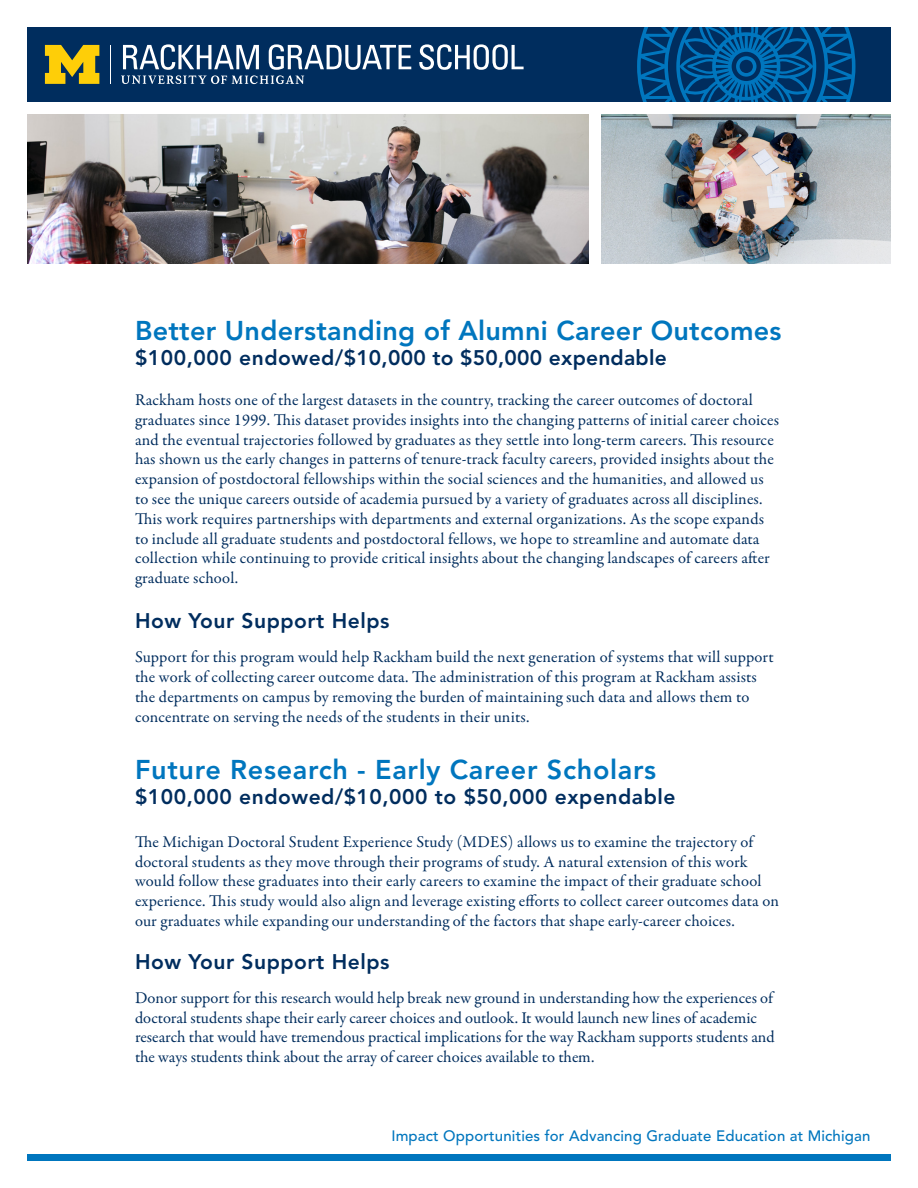
<style>
.page{position:relative;width:918px;height:1188px;background:#fff}
.page>*{position:absolute;margin:0;border:0;box-sizing:border-box;transform-origin:0 0}
.t1{font:800 27px "Avenir LT Std";letter-spacing:.01em;color:#0076be}
.t2{font:800 21px "Avenir LT Std";letter-spacing:.025em;color:#002d5e}
.t3{font:16.5px/19.8px "Garamond Premr Pro";letter-spacing:.005em;color:#002d5e}
.t4{font:500 15px "Avenir LT Std";letter-spacing:.01em;color:#0076be}
</style>
<div class="page">
<div style="left:27px;top:1155px;width:864px;height:6px;background:#0076be"></div>
<div style="left:27px;top:27px;width:864px;height:75px;background:#002d5e"></div>
<svg style="left:419px;top:44px;width:105px;height:26px"></svg>
<hr style="left:110px;top:45px;width:1px;height:39px;background:#fff">
<svg style="left:45px;top:45px;width:54px;height:39px"></svg>
<svg style="left:121px;top:44px;width:290px;height:40px"></svg>
<svg style="left:637px;top:27px;width:218px;height:75px"></svg>
<img style="left:27px;top:114px;width:562px;height:150px">
<img style="left:602px;top:114px;width:289px;height:150px">
<p class="t1" style="left:135px;top:315px;width:648px">Better Understanding of Alumni Career Outcomes</p>
<p class="t2" style="left:135px;top:346px;width:533px">$100,000 endowed/$10,000 to $50,000 expendable</p>
<p class="t3" style="left:135px;top:390px;width:646px">Rackham hosts one of the largest datasets in the country, tracking the career outcomes of doctoral graduates since 1999. This dataset provides insights into the changing patterns of initial career choices and the eventual trajectories followed by graduates as they settle into long-term careers. This resource has shown us the early changes in patterns of tenure-track faculty careers, provided insights about the expansion of postdoctoral fellowships within the social sciences and the humanities, and allowed us to see the unique careers outside of academia pursued by a variety of graduates across all disciplines.<br>This work requires partnerships with departments and external organizations. As the scope expands to include all graduate students and postdoctoral fellows, we hope to streamline and automate data collection while continuing to provide critical insights about the changing landscapes of careers after graduate school.</p>
<p class="t2" style="left:135px;top:609px;width:256px">How Your Support Helps</p>
<p class="t3" style="left:135px;top:647px;width:640px">Support for this program would help Rackham build the next generation of systems that will support the work of collecting career outcome data. The administration of this program at Rackham assists the departments on campus by removing the burden of maintaining such data and allows them to concentrate on serving the needs of the students in their units.</p>
<p class="t1" style="left:135px;top:754px;width:523px">Future Research - Early Career Scholars</p>
<p class="t2" style="left:135px;top:785px;width:542px">$100,000 endowed/$10,000 to $50,000 expendable</p>
<p class="t3" style="left:135px;top:832px;width:645px">The Michigan Doctoral Student Experience Study (MDES) allows us to examine the trajectory of doctoral students as they move through their programs of study. A natural extension of this work would follow these graduates into their early careers to examine the impact of their graduate school experience. This study would also align and leverage existing efforts to collect career outcomes data on our graduates while expanding our understanding of the factors that shape early-career choices.</p>
<p class="t2" style="left:135px;top:949px;width:256px">How Your Support Helps</p>
<p class="t3" style="left:135px;top:988px;width:641px">Donor support for this research would help break new ground in understanding how the experiences of doctoral students shape their early career choices and outlook. It would launch new lines of academic research that would have tremendous practical implications for the way Rackham supports students and the ways students think about the array of career choices available to them.</p>
<p class="t4" style="left:391px;top:1127px;width:481px">Impact Opportunities for Advancing Graduate Education at Michigan</p>
</div>
